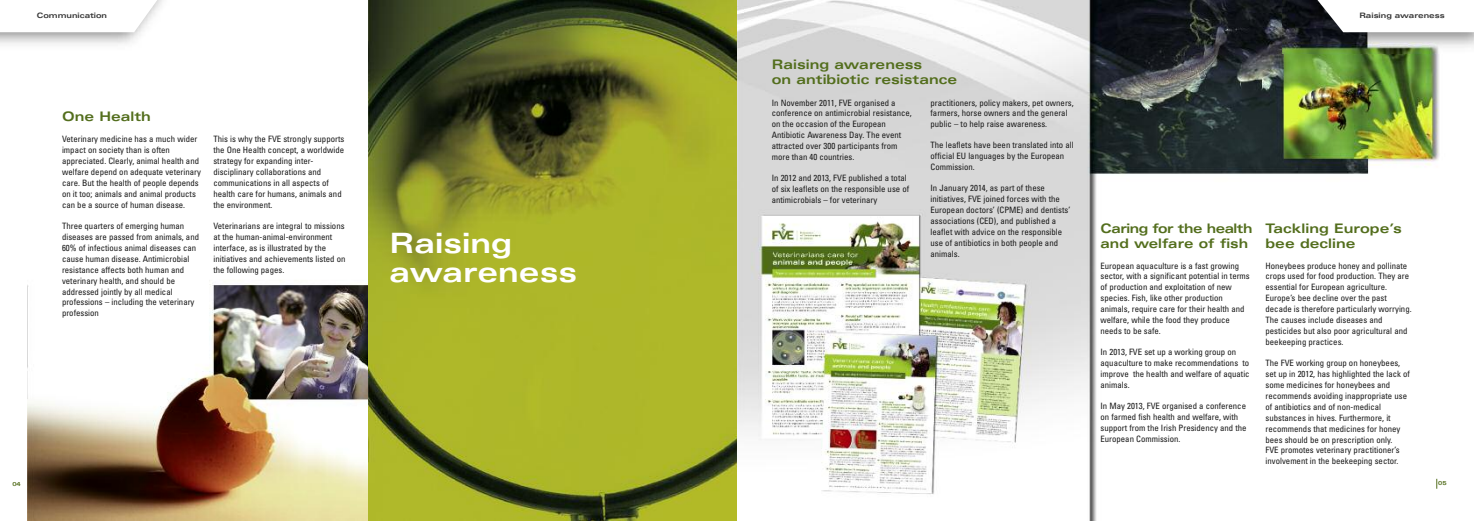
<style>
.page{position:relative;width:1474px;height:521px;background:#fff}
.page>*{position:absolute;margin:0;border:0;box-sizing:border-box;transform-origin:0 0}
.t1{font:700 expanded 28px/28.9px "Univers";color:#fff}
.t2{font:700 expanded 13.12px/14.9px "Univers";color:#536e1d}
.t3{font:700 expanded 13.12px/14.9px "Univers";letter-spacing:-.035em;color:#536e1d}
.t4{font:condensed 8.75px/10.9px "Univers";color:#191919}
.t5{font:700 expanded 7.44px "Univers";color:#353535}
.t6{font:700 expanded 5.69px "Univers";color:#536e1d}
</style>
<div class="page">
<img style="left:737px;top:0;width:703px;height:521px">
<img style="left:27px;top:280px;width:341px;height:241px">
<svg style="left:368px;top:0;width:369px;height:521px;background:#899125"></svg>
<img style="left:1282px;top:0;width:191px;height:53px">
<svg style="left:1307px;top:0;width:166px;height:32px"></svg>
<svg style="left:134px;top:0;width:32px;height:32px"></svg>
<p class="t5" style="left:37px;top:13px;width:72px">Communication</p>
<p class="t5" style="left:1359px;top:13px;width:87px">Raising awareness</p>
<h2 class="t2" style="left:62px;top:110px;width:90px">One Health</h2>
<p class="t4" style="left:62px;top:135px;width:140px">Veterinary medicine has a much wider impact on society than is often appreciated. Clearly, animal health and welfare depend on adequate veterinary care. But the health of people depends on it too; animals and animal products can be a source of human disease.</p>
<p class="t4" style="left:62px;top:221px;width:139px">Three quarters of emerging human diseases are passed from animals, and 60% of infectious animal diseases can cause human disease. Antimicrobial resistance affects both human and veterinary health, and should be addressed jointly by all medical professions – including the veterinary profession</p>
<p class="t4" style="left:213px;top:135px;width:132px">This is why the FVE strongly supports the One Health concept, a worldwide strategy for expanding inter&shy;disciplinary collaborations and communications in all aspects of health care for humans, animals and the environment.</p>
<p class="t4" style="left:213px;top:221px;width:133px">Veterinarians are integral to missions at the human-animal-environment interface, as is illustrated by the initiatives and achievements listed on the following pages.</p>
<h2 class="t2" style="left:771px;top:58px;width:187px">Raising awareness<br>on antibiotic resistance</h2>
<p class="t4" style="left:771px;top:98px;width:142px">In November 2011, FVE organised a conference on antimicrobial resistance, on the occasion of the European Antibiotic Awareness Day. The event attracted over 300 participants from more than 40 countries.</p>
<p class="t4" style="left:771px;top:173px;width:139px">In 2012 and 2013, FVE published a total of six leaflets on the responsible use of antimicrobials – for veterinary</p>
<p class="t4" style="left:930px;top:98px;width:145px">practitioners, policy makers, pet owners, farmers, horse owners and the general public – to help raise awareness.</p>
<p class="t4" style="left:930px;top:140px;width:145px">The leaflets have been translated into all official EU languages by the European<br>Commission.</p>
<p class="t4" style="left:930px;top:183px;width:141px">In January 2014, as part of these initiatives, FVE joined forces with the European doctors’ (CPME) and dentists’ associations (CED), and published a leaflet with advice on the responsible use of antibiotics in both people and animals.</p>
<h1 class="t1" style="left:389px;top:232px;width:189px">Raising awareness</h1>
<h2 class="t3" style="left:1100px;top:222px;width:153px">Caring for the health and welfare of fish</h2>
<p class="t4" style="left:1100px;top:261px;width:151px">European aquaculture is a fast growing sector, with a significant potential in terms of production and exploitation of new species. Fish, like other production animals, require care for their health and welfare, while the food they produce needs to be safe.</p>
<p class="t4" style="left:1100px;top:347px;width:151px">In 2013, FVE set up a working group on aquaculture to make recommendations to improve the health and welfare of aquatic animals.</p>
<p class="t4" style="left:1100px;top:401px;width:147px">In May 2013, FVE organised a conference on farmed fish health and welfare, with support from the Irish Presidency and the European Commission.</p>
<h2 class="t2" style="left:1265px;top:222px;width:138px">Tackling Europe’s bee decline</h2>
<p class="t4" style="left:1265px;top:261px;width:148px">Honeybees produce honey and pollinate crops used for food production. They are essential for European agriculture.<br>Europe’s bee decline over the past decade is therefore particularly worrying.<br>The causes include diseases and pesticides but also poor agricultural and beekeeping practices.</p>
<p class="t4" style="left:1265px;top:358px;width:146px">The FVE working group on honeybees, set up in 2012, has highlighted the lack of some medicines for honeybees and recommends avoiding inappropriate use of antibiotics and of non-medical substances in hives. Furthermore, it recommends that medicines for honey bees should be on prescription only.<br>FVE promotes veterinary practitioner’s involvement in the beekeeping sector.</p>
<p class="t6" style="left:12px;top:481px;width:10px">04</p>
<p class="t6" style="left:1438px;top:481px;width:10px">05</p>
</div>
